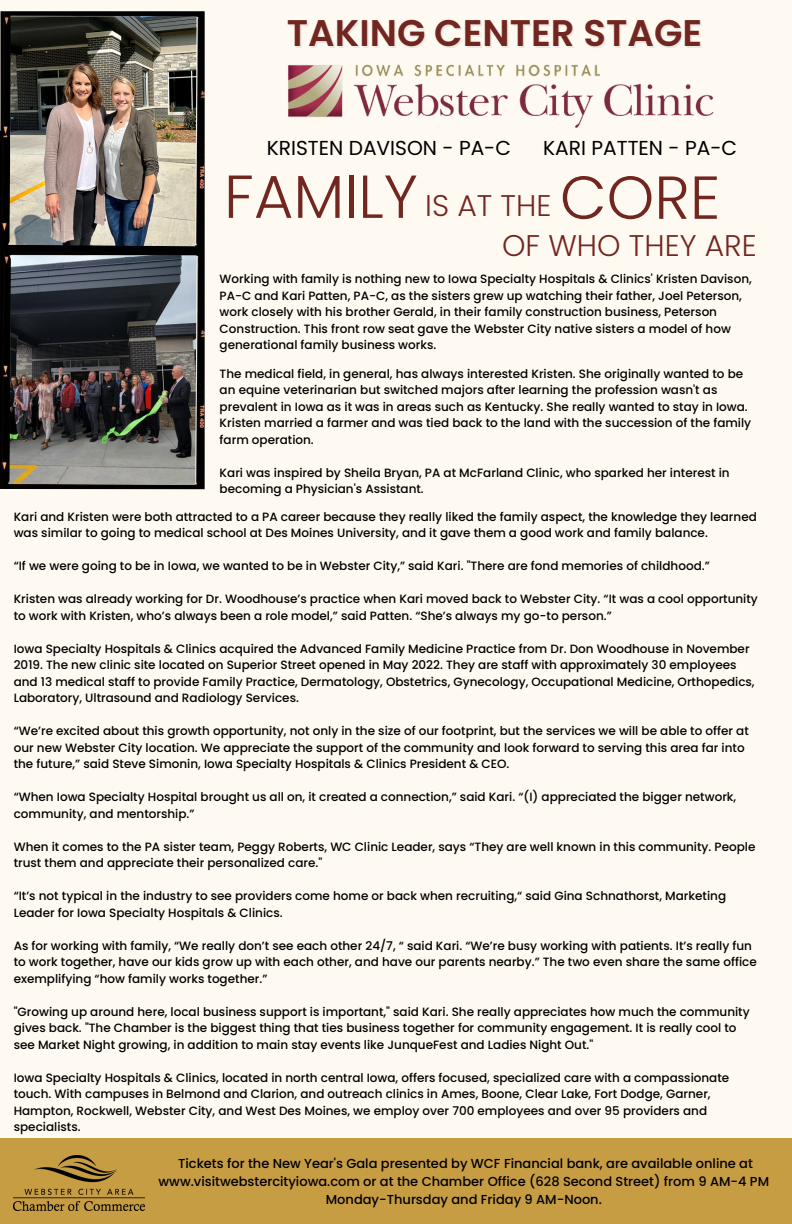
<style>
.page{position:relative;width:792px;height:1224px;background:#fffaf1}
.page>*{position:absolute;margin:0;border:0;box-sizing:border-box;transform-origin:0 0}
.t1{font:300 60.6px "Poppins";color:#722620}
.t2{font:600 37.1px "Poppins";color:#722620}
.t3{font:300 29.9px "Poppins";color:#722620}
.t4{font:20.2px "Poppins";color:#000001}
.t5{font:500 13px/18px "Poppins";color:#000;text-align:center}
.t6{font:500 12px/16.5px "Poppins";color:#000}
.s1{font-size:29.9px}
</style>
<div class="page">
<img style="left:0;top:11px;width:205px;height:479px">
<img style="left:8px;top:16px;width:189px;height:230px">
<img style="left:8px;top:255px;width:189px;height:230px">
<div style="left:0;top:1138px;width:792px;height:86px;background:#c79d44"></div>
<img style="left:14px;top:1155px;width:131px;height:55px">
<img style="left:288px;top:64px;width:426px;height:64px">
<h2 class="t2" style="left:287px;top:7px;width:417px">TAKING CENTER STAGE</h2>
<h3 class="t4" style="left:267px;top:134px;width:246px">KRISTEN DAVISON - PA-C</h3>
<h3 class="t4" style="left:543px;top:134px;width:195px">KARI PATTEN - PA-C</h3>
<h1 class="t1" style="left:224px;top:154px;width:498px">FAMILY <span class="s1">IS AT THE</span> CORE</h1>
<h3 class="t3" style="left:502px;top:224px;width:256px">OF WHO THEY ARE</h3>
<p class="t6" style="left:220px;top:271px;width:534px">Working with family is nothing new to Iowa Specialty Hospitals &amp; Clinics' Kristen Davison, PA-C and Kari Patten, PA-C, as the sisters grew up watching their father, Joel Peterson, work closely with his brother Gerald, in their family construction business, Peterson Construction. This front row seat gave the Webster City native sisters a model of how generational family business works.</p>
<p class="t6" style="left:220px;top:365px;width:533px">The medical field, in general, has always interested Kristen. She originally wanted to be an equine veterinarian but switched majors after learning the profession wasn't as prevalent in Iowa as it was in areas such as Kentucky. She really wanted to stay in Iowa.<br>Kristen married a farmer and was tied back to the land with the succession of the family farm operation.</p>
<p class="t6" style="left:220px;top:464px;width:512px">Kari was inspired by Sheila Bryan, PA at McFarland Clinic, who sparked her interest in becoming a Physician's Assistant.</p>
<p class="t6" style="left:14px;top:508px;width:745px">Kari and Kristen were both attracted to a PA career because they really liked the family aspect, the knowledge they learned was similar to going to medical school at Des Moines University, and it gave them a good work and family balance.</p>
<p class="t6" style="left:14px;top:558px;width:698px">“If we were going to be in Iowa, we wanted to be in Webster City,” said Kari. "There are fond memories of childhood.”</p>
<p class="t6" style="left:14px;top:591px;width:746px">Kristen was already working for Dr. Woodhouse’s practice when Kari moved back to Webster City. “It was a cool opportunity to work with Kristen, who’s always been a role model,” said Patten. “She’s always my go-to person.”</p>
<p class="t6" style="left:14px;top:640px;width:742px">Iowa Specialty Hospitals &amp; Clinics acquired the Advanced Family Medicine Practice from Dr. Don Woodhouse in November 2019. The new clinic site located on Superior Street opened in May 2022. They are staff with approximately 30 employees and 13 medical staff to provide Family Practice, Dermatology, Obstetrics, Gynecology, Occupational Medicine, Orthopedics, Laboratory, Ultrasound and Radiology Services.</p>
<p class="t6" style="left:14px;top:723px;width:737px">“We’re excited about this growth opportunity, not only in the size of our footprint, but the services we will be able to offer at our new Webster City location. We appreciate the support of the community and look forward to serving this area far into the future,” said Steve Simonin, Iowa Specialty Hospitals &amp; Clinics President &amp; CEO.</p>
<p class="t6" style="left:14px;top:789px;width:724px">“When Iowa Specialty Hospital brought us all on, it created a connection,” said Kari. “(I) appreciated the bigger network, community, and mentorship.”</p>
<p class="t6" style="left:14px;top:838px;width:743px">When it comes to the PA sister team, Peggy Roberts, WC Clinic Leader, says “They are well known in this community. People trust them and appreciate their personalized care."</p>
<p class="t6" style="left:14px;top:888px;width:714px">“It’s not typical in the industry to see providers come home or back when recruiting,“ said Gina Schnathorst, Marketing<br>Leader for Iowa Specialty Hospitals &amp; Clinics.</p>
<p class="t6" style="left:14px;top:937px;width:745px">As for working with family, “We really don’t see each other 24/7, “ said Kari. “We’re busy working with patients. It’s really fun to work together, have our kids grow up with each other, and have our parents nearby.” The two even share the same office exemplifying “how family works together.”</p>
<p class="t6" style="left:14px;top:1003px;width:738px">"Growing up around here, local business support is important," said Kari. She really appreciates how much the community gives back. "The Chamber is the biggest thing that ties business together for community engagement. It is really cool to see Market Night growing, in addition to main stay events like JunqueFest and Ladies Night Out."</p>
<p class="t6" style="left:14px;top:1069px;width:717px">Iowa Specialty Hospitals &amp; Clinics, located in north central Iowa, offers focused, specialized care with a compassionate touch. With campuses in Belmond and Clarion, and outreach clinics in Ames, Boone, Clear Lake, Fort Dodge, Garner, Hampton, Rockwell, Webster City, and West Des Moines, we employ over 700 employees and over 95 providers and specialists.</p>
<p class="t5" style="left:159px;top:1154px;width:612px">Tickets for the New Year's Gala presented by WCF Financial bank, are available online at www.visitwebstercityiowa.com or at the Chamber Office (628 Second Street) from 9 AM-4 PM<br>Monday-Thursday and Friday 9 AM-Noon.</p>
</div>
